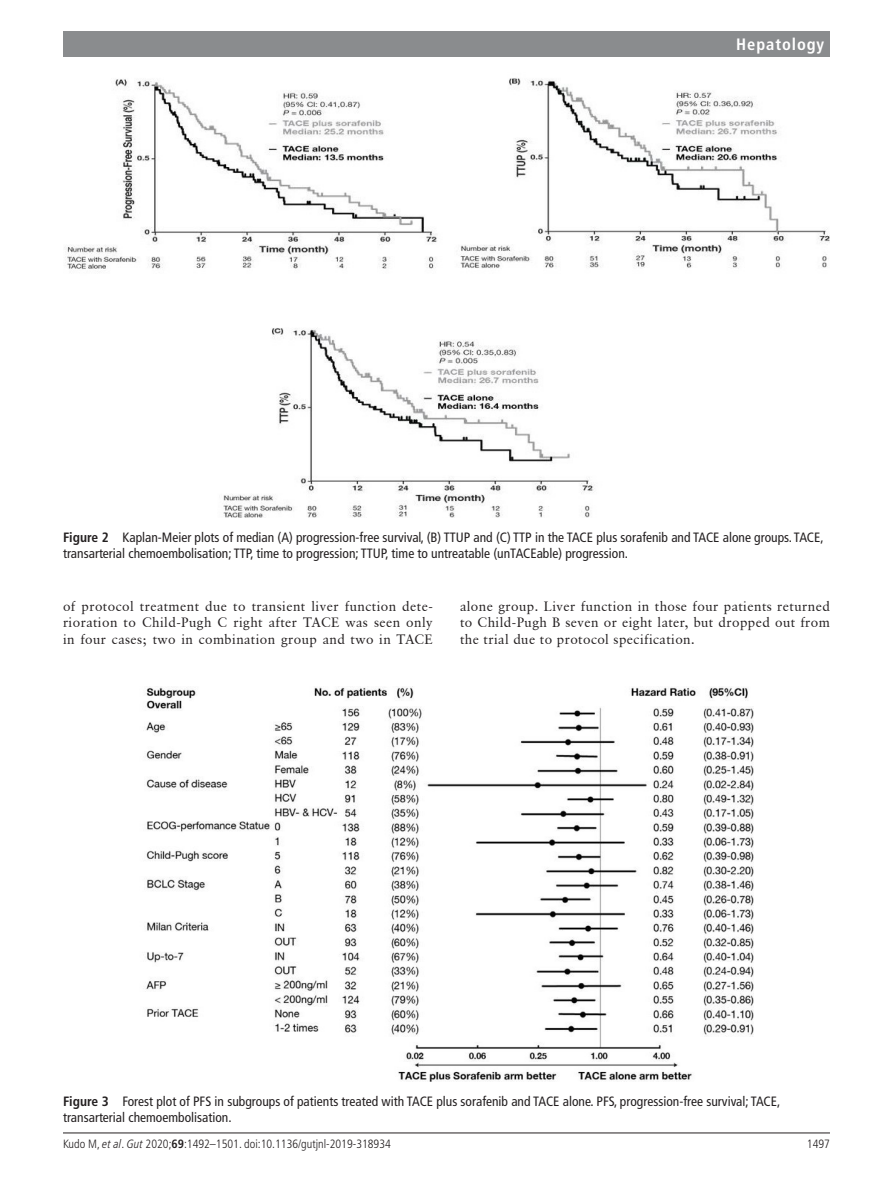
<style>
.page{position:relative;width:893px;height:1191px;background:#fff}
.page>*{position:absolute;margin:0;border:0;box-sizing:border-box;transform-origin:0 0}
.t1{font:700 condensed 16.5px "Frutiger LT Pro";letter-spacing:.055em;color:#fff}
.t2{font:condensed 13.5px/16.5px "Frutiger LT Pro";color:#231f20}
.t3{font:13.5px/16.5px "Classical Garamond BT";letter-spacing:.03em;color:#231f20;text-align:justify}
.t4{font:300 condensed 12px "Frutiger LT Pro";color:#231f20}
.s1{font-weight:700}
.s2{font-style:italic}
</style>
<div class="page">
<hr style="left:63px;top:1132px;width:767px;height:1px;background:#231f20">
<div style="left:63px;top:31px;width:767px;height:25px;background:#8a8c8e"></div>
<img style="left:64px;top:78px;width:766px;height:439px">
<img style="left:146px;top:686px;width:607px;height:395px">
<p class="t1" style="left:736px;top:34px;width:90px">Hepatology</p>
<p class="t2" style="left:63px;top:528px;width:762px"><span class="s1">Figure 2</span> Kaplan-Meier plots of median (A) progression-free survival, (B) TTUP and (C) TTP in the TACE plus sorafenib and TACE alone groups. TACE, transarterial chemoembolisation; TTP, time to progression; TTUP, time to untreatable (unTACEable) progression.</p>
<p class="t3" style="left:63px;top:598px;width:371px">of protocol treatment due to transient liver function dete&shy;rioration to Child-Pugh C right after TACE was seen only in four cases; two in combination group and two in TACE</p>
<p class="t3" style="left:460px;top:598px;width:371px">alone group. Liver function in those four patients returned to Child-Pugh B seven or eight later, but dropped out from the trial due to protocol specification.</p>
<p class="t2" style="left:63px;top:1092px;width:719px"><span class="s1">Figure 3</span> Forest plot of PFS in subgroups of patients treated with TACE plus sorafenib and TACE alone. PFS, progression-free survival; TACE, transarterial chemoembolisation.</p>
<p class="t4" style="left:63px;top:1136px;width:329px">Kudo M, <span class="s2">et al</span>. <span class="s2">Gut</span> 2020;<span class="s1">69</span>:1492–1501. doi:10.1136/gutjnl-2019-318934</p>
<p class="t4" style="left:807px;top:1136px;width:25px">1497</p>
</div>
